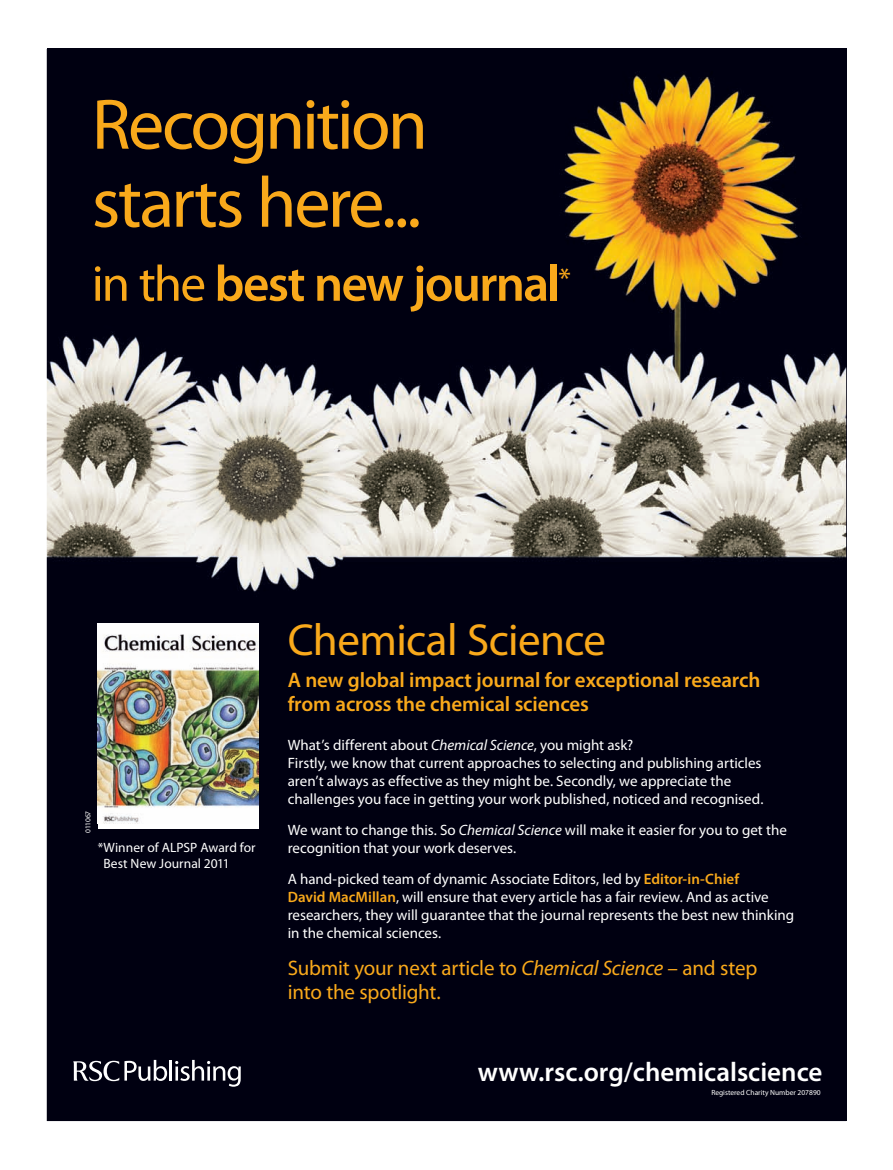
<style>
.page{position:relative;width:893px;height:1170px;background:#fff}
.page>*{position:absolute;margin:0;border:0;box-sizing:border-box;transform-origin:0 0}
.t1{font:72px/78px "Myriad Pro";letter-spacing:-.035em;color:#f9a91b}
.t2{font:600 51px "Myriad Pro";letter-spacing:-.03em;color:#f9a91b}
.t3{font:45px "Myriad Pro";letter-spacing:-.015em;color:#f9a91b}
.t4{font:600 27px "Myriad Pro";color:#fff}
.t5{font:600 21px/24px "Myriad Pro";letter-spacing:-.005em;color:#f9a91b}
.t6{font:21px/24px "Myriad Pro";letter-spacing:-.01em;color:#f9a91b}
.t7{font:15px/18px "Myriad Pro";color:#fff}
.t8{font:13.5px/16.5px "Myriad Pro";color:#fff}
.t9{font:7.5px "Myriad Pro";color:#fff}
.s1{font-weight:400}
.s2{font-style:italic}
.s3{font-weight:600;color:#f9a91b}
</style>
<div class="page">
<img style="left:47px;top:49px;width:799px;height:1071px">
<img style="left:92px;top:617px;width:179px;height:224px">
<div style="left:98px;top:623px;width:160px;height:205px;background:#fff"></div>
<img style="left:98px;top:634px;width:160px;height:189px">
<svg style="left:73px;top:1059px;width:94px;height:22px"></svg>
<hr style="left:169px;top:1059px;width:3px;height:21px;background:#fff">
<svg style="left:175px;top:1059px;width:66px;height:27px;background:#41414d"></svg>
<h1 class="t1" style="left:92px;top:90px;width:338px">Recognition starts here...</h1>
<h2 class="t2" style="left:92px;top:264px;width:481px"><span class="s1">in the</span> best new journal<sup>*</sup></h2>
<p class="t9" style="left:85px;top:833px;width:24px;rotate:-90deg">011067</p>
<p class="t8" style="left:104px;top:839px;width:154px;text-indent:-6px">* Winner of ALPSP Award for<br>Best New Journal 2011</p>
<h3 class="t3" style="left:288px;top:622px;width:320px">Chemical Science</h3>
<h3 class="t5" style="left:288px;top:669px;width:474px">A new global impact journal for exceptional research from across the chemical sciences</h3>
<p class="t7" style="left:288px;top:737px;width:477px">What’s different about <span class="s2">Chemical Science</span>, you might ask?<br>Firstly, we know that current approaches to selecting and publishing articles aren’t always as effective as they might be. Secondly, we appreciate the challenges you face in getting your work published, noticed and recognised.</p>
<p class="t7" style="left:288px;top:822px;width:501px">We want to change this. So <span class="s2">Chemical Science</span> will make it easier for you to get the recognition that your work deserves.</p>
<p class="t7" style="left:288px;top:870px;width:508px">A hand-picked team of dynamic Associate Editors, led by <span class="s3">Editor-in-Chief<br>David MacMillan</span>, will ensure that every article has a fair review. And as active researchers, they will guarantee that the journal represents the best new thinking in the chemical sciences.</p>
<h3 class="t6" style="left:288px;top:957px;width:471px">Submit your next article to <span class="s2">Chemical Science</span> – and step into the spotlight.</h3>
<h3 class="t4" style="left:478px;top:1061px;width:346px">www.rsc.org/chemicalscience</h3>
<p class="t9" style="left:711px;top:1089px;width:111px">Registered Charity Number 207890</p>
</div>
